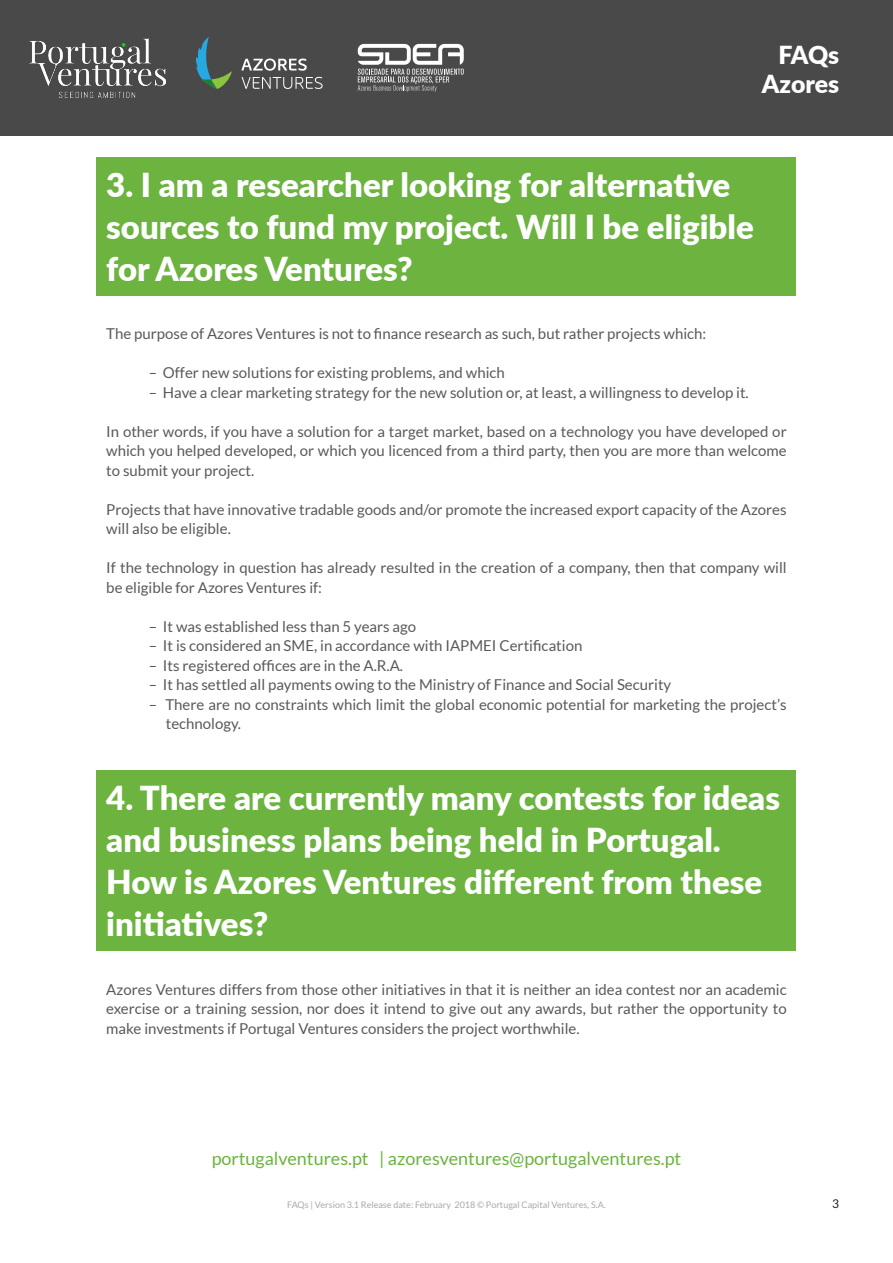
<style>
.page{position:relative;width:893px;height:1263px;background:#fff}
.page>*{position:absolute;margin:0;border:0;box-sizing:border-box;transform-origin:0 0}
.titulos_PV{font:900 33px/42px "Lato";color:#fff}
.t1{font:900 24.9px/29.8px "Lato";letter-spacing:-.01em;color:#fff;text-align:right}
.t2{font:18px "Lato";color:#6cb33f}
.texto_PV{font:15px/19.5px "Lato";color:#595959;text-align:justify}
.bullets2{font:15px/19.5px "Lato";color:#595959}
.t3{font:12px "Lato";color:#231f20}
.t4{font:9px "Lato";color:#a8a9ad}
</style>
<div class="page">
<div style="left:1px;top:1px;width:892px;height:135px;background:#494949"></div>
<img style="left:29px;top:39px;width:136px;height:58px">
<svg style="left:241px;top:59px;width:66px;height:12px"></svg>
<svg style="left:242px;top:77px;width:81px;height:12px"></svg>
<svg style="left:196px;top:37px;width:36px;height:52px"></svg>
<svg style="left:358px;top:44px;width:106px;height:48px"></svg>
<div style="left:97px;top:157px;width:699px;height:139px;background:#6cb33f"></div>
<div style="left:97px;top:770px;width:699px;height:180px;background:#6cb33f"></div>
<h2 class="t1" style="left:762px;top:38px;width:79px">FAQs<br>Azores</h2>
<p class="titulos_PV" style="left:106px;top:162px;width:649px">3. I am a researcher looking for alternative sources to fund my project. Will I be eligible for Azores Ventures?</p>
<p class="texto_PV" style="left:106px;top:324px;width:602px">The purpose of Azores Ventures is not to finance research as such, but rather projects which:</p>
<p class="bullets2" style="left:149px;top:363px;width:358px">– Offer new solutions for existing problems, and which</p>
<p class="bullets2" style="left:149px;top:382px;width:601px">– Have a clear marketing strategy for the new solution or, at least, a willingness to develop it.</p>
<p class="texto_PV" style="left:106px;top:421px;width:682px">In other words, if you have a solution for a target market, based on a technology you have developed or which you helped developed, or which you licenced from a third party, then you are more than welcome to submit your project.</p>
<p class="texto_PV" style="left:106px;top:499px;width:682px">Projects that have innovative tradable goods and/or promote the increased export capacity of the Azores will also be eligible.</p>
<p class="texto_PV" style="left:106px;top:558px;width:682px">If the technology in question has already resulted in the creation of a company, then that company will be eligible for Azores Ventures if:</p>
<p class="bullets2" style="left:149px;top:616px;width:269px">– It was established less than 5 years ago</p>
<p class="bullets2" style="left:149px;top:636px;width:435px">– It is considered an SME, in accordance with IAPMEI Certification</p>
<p class="bullets2" style="left:149px;top:655px;width:256px">– Its registered offices are in the A.R.A.</p>
<p class="bullets2" style="left:149px;top:675px;width:524px">– It has settled all payments owing to the Ministry of Finance and Social Security</p>
<p class="bullets2" style="left:166px;top:694px;width:622px;text-indent:-17px">– There are no constraints which limit the global economic potential for marketing the project’s technology.</p>
<p class="titulos_PV" style="left:106px;top:776px;width:675px">4. There are currently many contests for ideas and business plans being held in Portugal.<br>How is Azores Ventures different from these initiatives?</p>
<p class="texto_PV" style="left:106px;top:979px;width:682px">Azores Ventures differs from those other initiatives in that it is neither an idea contest nor an academic exercise or a training session, nor does it intend to give out any awards, but rather the opportunity to make investments if Portugal Ventures considers the project worthwhile.</p>
<p class="t2" style="left:212px;top:1148px;width:471px">portugalventures.pt | azoresventures@portugalventures.pt</p>
<p class="t4" style="left:287px;top:1200px;width:320px">FAQs | Version 3.1 Release date: February 2018 © Portugal Capital Ventures, S.A.</p>
<p class="t3" style="left:832px;top:1197px;width:8px">3</p>
</div>
